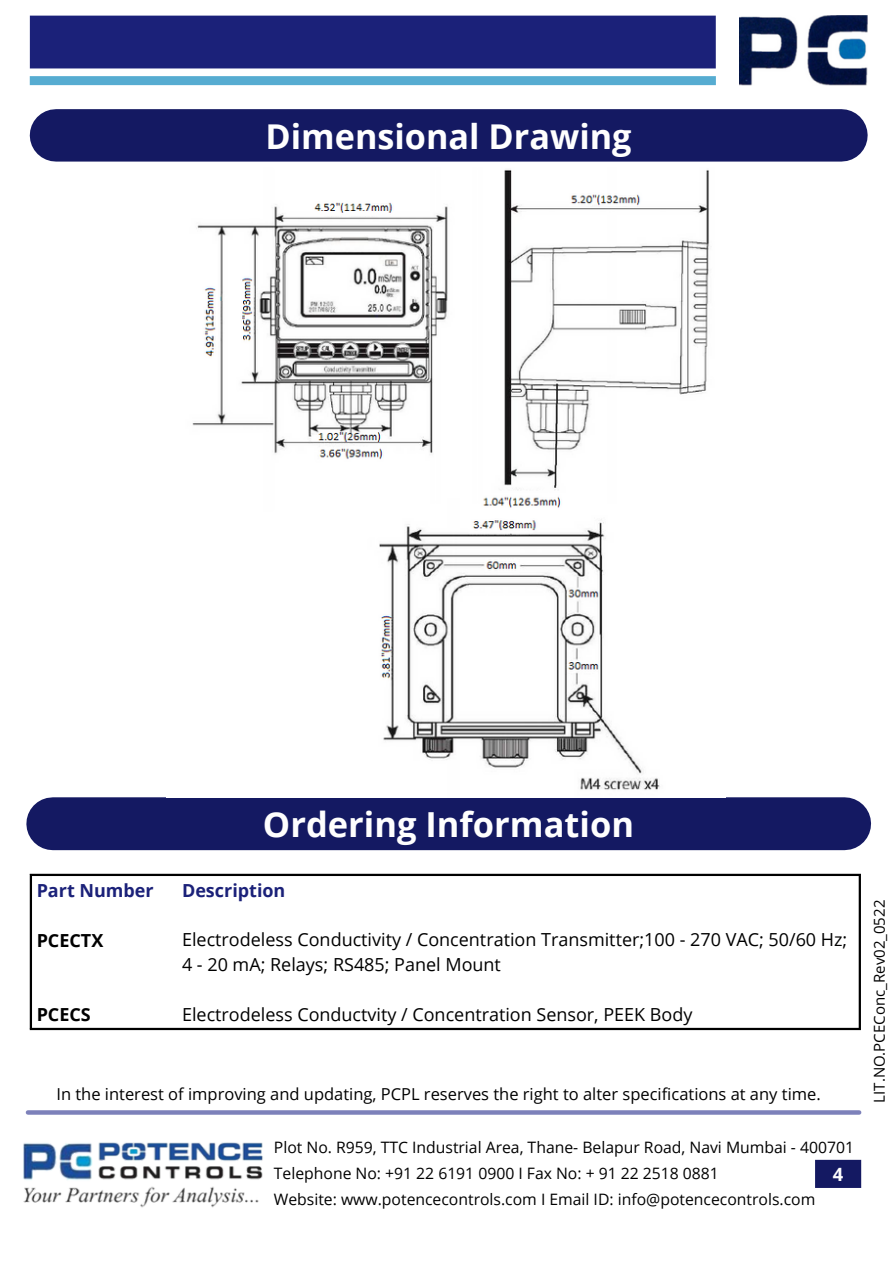
<style>
.page{position:relative;width:893px;height:1264px;background:#fff}
.page>*{position:absolute;margin:0;border:0;box-sizing:border-box;transform-origin:0 0}
.t1{font:700 34.5px "Open Sans";color:#fefefe}
.t2{font:700 34.2px "Open Sans";color:#fefefe}
.t3{font:700 18.3px "Open Sans";color:#fefefe}
.t4{font:18px/24.8px "Open Sans";color:#000}
.t5{font:700 18px "Open Sans";color:#1b2179}
.t6{font:700 18px "Open Sans";color:#000}
.t7{font:16.5px "Open Sans";color:#000}
.t8{font:15.75px/25.8px "Open Sans";color:#000}
.t9{font:15px "Open Sans";color:#000}
</style>
<div class="page">
<div style="left:30px;top:16px;width:685px;height:52px;background:#1b2179"></div>
<div style="left:30px;top:76px;width:685px;height:9px;background:#56acd1"></div>
<img style="left:739px;top:16px;width:128px;height:69px">
<img style="left:23px;top:1142px;width:240px;height:66px">
<svg style="left:28px;top:1110px;width:831px;height:4px;background:#8488be"></svg>
<div style="left:815px;top:1159px;width:46px;height:28px;background:#141962"></div>
<div style="left:56px;top:109px;width:785px;height:53px;background:#141962"></div>
<div style="left:53px;top:797px;width:791px;height:53px;background:#141962"></div>
<hr style="left:30px;top:876px;width:2px;height:151px;background:#000">
<hr style="left:858px;top:876px;width:2px;height:151px;background:#000">
<hr style="left:30px;top:873px;width:830px;height:3px;background:#000">
<hr style="left:30px;top:1027px;width:830px;height:3px;background:#000">
<img style="left:192px;top:169px;width:517px;height:621px">
<h2 class="t2" style="left:265px;top:112px;width:367px">Dimensional Drawing</h2>
<p class="t5" style="left:37px;top:878px;width:118px">Part Number</p>
<p class="t6" style="left:37px;top:927px;width:68px">PCECTX</p>
<p class="t6" style="left:37px;top:1001px;width:56px">PCECS</p>
<h1 class="t1" style="left:263px;top:800px;width:372px">Ordering Information</h1>
<p class="t5" style="left:182px;top:877px;width:105px">Description</p>
<p class="t4" style="left:182px;top:926px;width:666px">Electrodeless Conductivity / Concentration Transmitter;100 - 270 VAC; 50/60 Hz;<br>4 - 20 mA; Relays; RS485; Panel Mount</p>
<p class="t4" style="left:182px;top:1001px;width:512px">Electrodeless Conductvity / Concentration Sensor, PEEK Body</p>
<p class="t7" style="left:56px;top:1082px;width:765px">In the interest of improving and updating, PCPL reserves the right to alter specifications at any time.</p>
<p class="t8" style="left:274px;top:1134px;width:581px">Plot No. R959, TTC Industrial Area, Thane- Belapur Road, Navi Mumbai - 400701<br>Telephone No: +91 22 6191 0900 I Fax No: + 91 22 2518 0881<br>Website: www.potencecontrols.com I Email ID: info@potencecontrols.com</p>
<p class="t3" style="left:832px;top:1161px;width:12px">4</p>
<p class="t9" style="left:868px;top:1102px;width:204px;rotate:-90deg">LIT.NO.PCEConc_Rev02_0522</p>
</div>
